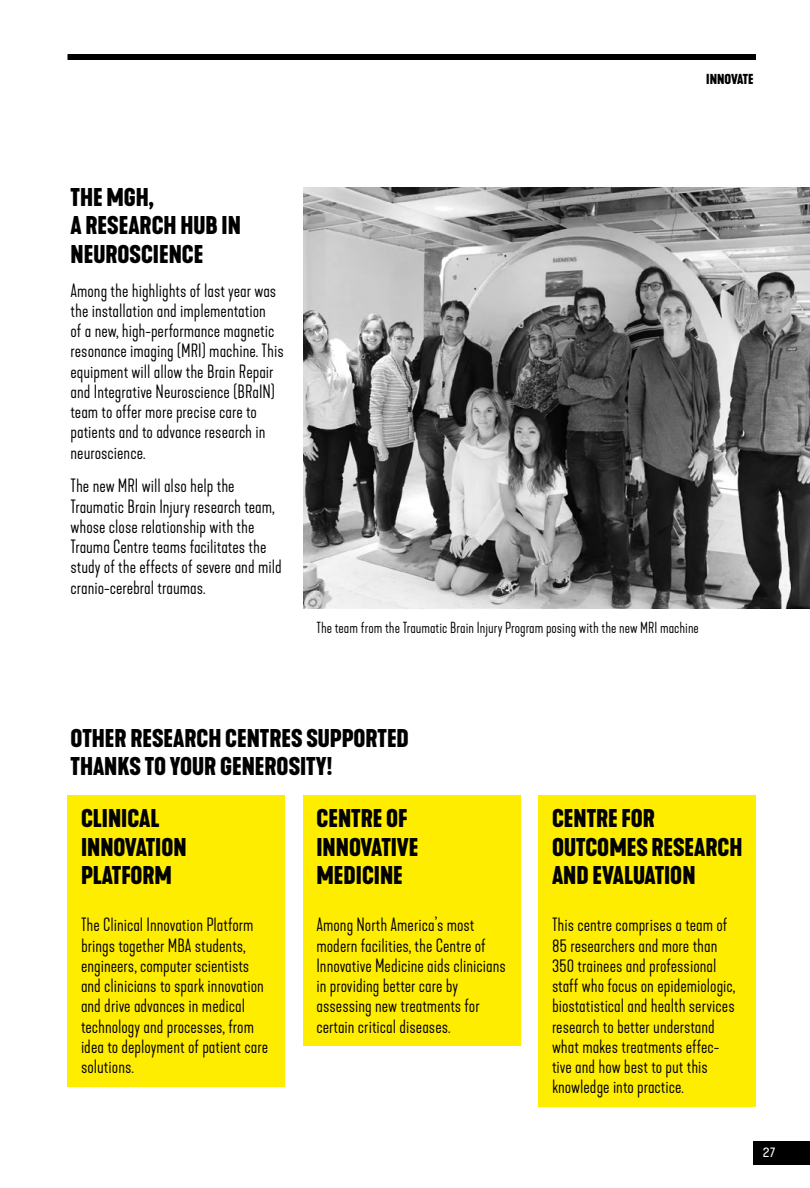
<style>
.page{position:relative;width:810px;height:1188px;background:#fff}
.page>*{position:absolute;margin:0;border:0;box-sizing:border-box;transform-origin:0 0}
.t1{font:700 24px/28.5px "Kapra Neue";color:#000}
.t2{font:300 18px/20.2px "Kapra Neue";color:#000}
.t3{font:300 15px "Kapra Neue";color:#000}
.t4{font:700 13.5px "Kapra Neue";color:#000}
.t5{font:expanded 13.5px "Kapra Neue";color:#fff}
</style>
<div class="page">
<div style="left:68px;top:54px;width:688px;height:6px;background:#000"></div>
<div style="left:754px;top:1142px;width:56px;height:23px;background:#000"></div>
<div style="left:68px;top:795px;width:217px;height:292px;background:#ffed00"></div>
<div style="left:538px;top:795px;width:218px;height:312px;background:#ffed00"></div>
<div style="left:303px;top:795px;width:217px;height:251px;background:#ffed00"></div>
<img style="left:303px;top:187px;width:507px;height:421px">
<p class="t4" style="left:706px;top:70px;width:49px">INNOVATE</p>
<h1 class="t1" style="left:71px;top:183px;width:172px">THE MGH,<br>A RESEARCH HUB IN<br>NEUROSCIENCE</h1>
<p class="t2" style="left:71px;top:280px;width:215px">Among the highlights of last year was the installation and implementation<br>of a new, high-performance magnetic resonance imaging (MRI) machine. This equipment will allow the Brain Repair and Integrative Neuroscience (BRaIN) team to offer more precise care to patients and to advance research in neuroscience.</p>
<p class="t2" style="left:71px;top:476px;width:213px">The new MRI will also help the Traumatic Brain Injury research team, whose close relationship with the Trauma Centre teams facilitates the study of the effects of severe and mild cranio-cerebral traumas.</p>
<p class="t3" style="left:316px;top:619px;width:384px">The team from the Traumatic Brain Injury Program posing with the new MRI machine</p>
<h1 class="t1" style="left:71px;top:724px;width:340px">OTHER RESEARCH CENTRES SUPPORTED<br>THANKS TO YOUR GENEROSITY!</h1>
<h1 class="t1" style="left:81px;top:805px;width:107px">CLINICAL<br>INNOVATION<br>PLATFORM</h1>
<p class="t2" style="left:81px;top:915px;width:189px">The Clinical Innovation Platform brings together MBA students, engineers, computer scientists and clinicians to spark innovation and drive advances in medical technology and processes, from idea to deployment of patient care solutions.</p>
<h1 class="t1" style="left:316px;top:805px;width:104px">CENTRE OF<br>INNOVATIVE<br>MEDICINE</h1>
<p class="t2" style="left:316px;top:915px;width:191px">Among North America’s most modern facilities, the Centre of<br>Innovative Medicine aids clinicians in providing better care by assessing new treatments for certain critical diseases.</p>
<h1 class="t1" style="left:552px;top:805px;width:192px">CENTRE FOR<br>OUTCOMES RESEARCH<br>AND EVALUATION</h1>
<p class="t2" style="left:552px;top:915px;width:185px">This centre comprises a team of<br>85 researchers and more than<br>350 trainees and professional staff who focus on epidemiologic, biostatistical and health services research to better understand what makes treatments effec&shy;tive and how best to put this knowledge into practice.</p>
<p class="t5" style="left:763px;top:1144px;width:14px">27</p>
</div>
